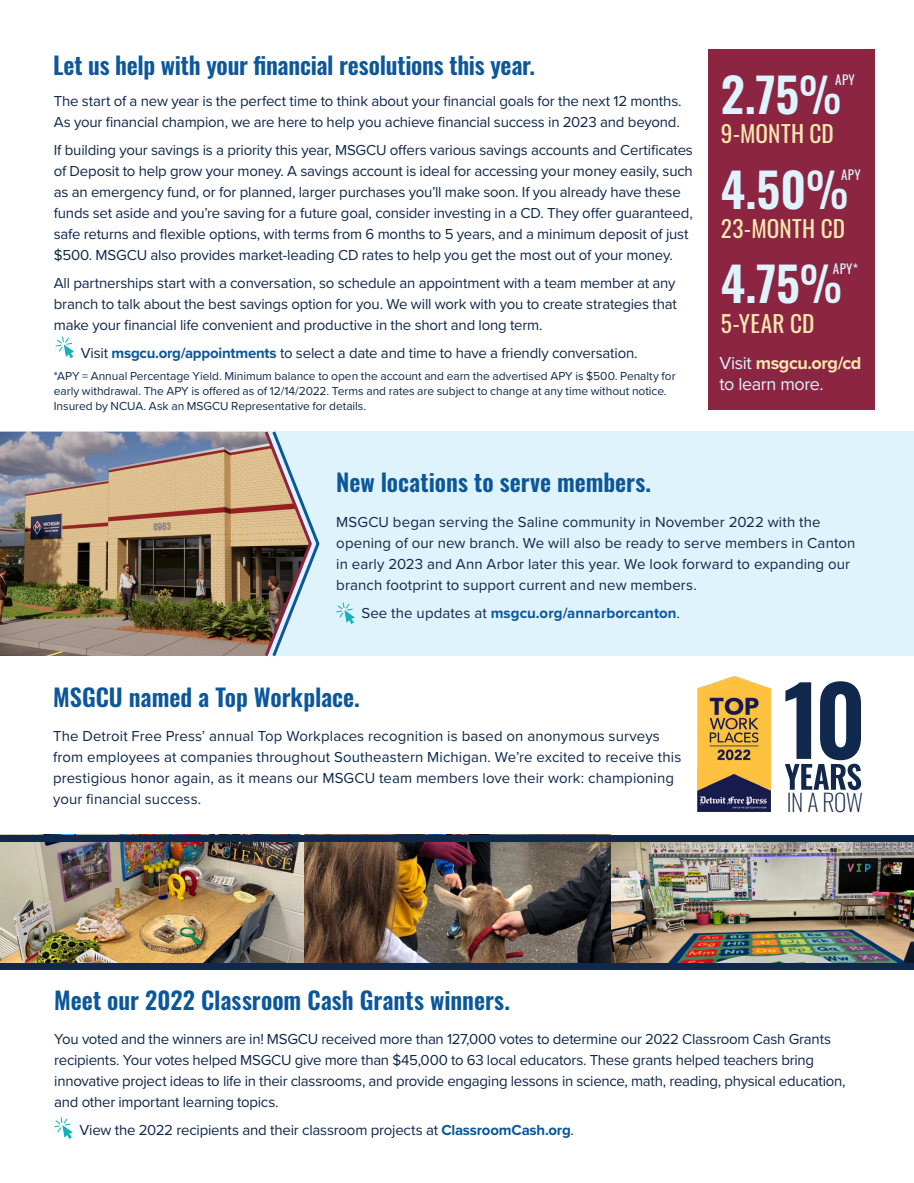
<style>
.page{position:relative;width:914px;height:1183px;background:#fff}
.page>*{position:absolute;margin:0;border:0;box-sizing:border-box;transform-origin:0 0}
.t1{font:600 47.4px "Oswald";color:#dff3fd}
.HEAD_1{font:600 24px "Oswald";color:#0b5799}
.Body_Copy{font:600 24px "Oswald";letter-spacing:-.01em;color:#0d579a}
.t2{font:200 23.7px "Oswald";color:#0f284b}
.t3{font:23.4px "Oswald";letter-spacing:.015em;color:#f7e7ae}
.Body_Copy-2{font:18px/21px "Proxima Nova";letter-spacing:-.02em;color:#dff3fd}
.Body_Copy-3{font:15px/21px "Proxima Nova";letter-spacing:-.01em;color:#0f284b}
.t4{font:700 15px "Proxima Nova";letter-spacing:.005em;color:#0b569a}
.t5{font:13.05px "Oswald";letter-spacing:.025em;color:#dff3fd}
.Body_Copy-4{font:12px/15px "Proxima Nova";letter-spacing:-.005em;color:#0f284b}
.s1{font-weight:700;color:#0b569a}
.s2{font-weight:400}
.s3{font-weight:700;color:#f7e7ae}
.s4{font-weight:400;color:#0f284b}
</style>
<div class="page">
<div style="left:0;top:431px;width:913px;height:225px;background:#dff3fd"></div>
<img style="left:0;top:431px;width:262px;height:225px">
<svg style="left:262px;top:431px;width:58px;height:226px"></svg>
<svg style="left:336px;top:602px;width:18px;height:22px"></svg>
<svg style="left:54px;top:1117px;width:19px;height:21px"></svg>
<img style="left:0;top:841px;width:913px;height:121px">
<div style="left:0;top:834px;width:913px;height:7px;background:#0f284b"></div>
<div style="left:0;top:962px;width:913px;height:7px;background:#0f284b"></div>
<svg style="left:56px;top:336px;width:18px;height:22px"></svg>
<svg style="left:785px;top:681px;width:75px;height:109px"></svg>
<img style="left:697px;top:676px;width:73px;height:135px">
<div style="left:707px;top:49px;width:167px;height:360px;background:#8b2542"></div>
<p class="Body_Copy" style="left:53px;top:52px;width:483px">Let us help with your financial resolutions this year.</p>
<p class="Body_Copy-3" style="left:54px;top:90px;width:629px">The start of a new year is the perfect time to think about your financial goals for the next 12 months.<br>As your financial champion, we are here to help you achieve financial success in 2023 and beyond.</p>
<p class="Body_Copy-3" style="left:54px;top:139px;width:640px">If building your savings is a priority this year, MSGCU offers various savings accounts and Certificates of Deposit to help grow your money. A savings account is ideal for accessing your money easily, such as an emergency fund, or for planned, larger purchases you’ll make soon. If you already have these funds set aside and you’re saving for a future goal, consider investing in a CD. They offer guaranteed, safe returns and flexible options, with terms from 6 months to 5 years, and a minimum deposit of just $500. MSGCU also provides market-leading CD rates to help you get the most out of your money.</p>
<p class="Body_Copy-3" style="left:54px;top:272px;width:624px;text-align:justify">All partnerships start with a conversation, so schedule an appointment with a team member at any branch to talk about the best savings option for you. We will work with you to create strategies that make your financial life convenient and productive in the short and long term.</p>
<p class="Body_Copy-3" style="left:81px;top:341px;width:558px">Visit <span class="s1">msgcu.org/appointments</span> to select a date and time to have a friendly conversation.</p>
<p class="Body_Copy-4" style="left:54px;top:367px;width:623px">*APY = Annual Percentage Yield. Minimum balance to open the account and earn the advertised APY is $500. Penalty for early withdrawal. The APY is offered as of 12/14/2022. Terms and rates are subject to change at any time without notice.<br>Insured by NCUA. Ask an MSGCU Representative for details.</p>
<p class="t5" style="left:834px;top:68px;width:21px">APY</p>
<h1 class="t1" style="left:720px;top:70px;width:122px">2.75<span class="s2">%</span></h1>
<p class="t3" style="left:720px;top:113px;width:114px">9-MONTH CD</p>
<p class="t5" style="left:840px;top:163px;width:21px">APY</p>
<p class="t1" style="left:720px;top:164px;width:129px">4.50<span class="s2">%</span></p>
<p class="t3" style="left:720px;top:208px;width:125px">23-MONTH CD</p>
<p class="t5" style="left:832px;top:257px;width:26px">APY*</p>
<p class="t1" style="left:720px;top:259px;width:122px">4.75<span class="s2">%</span></p>
<p class="t3" style="left:720px;top:302px;width:95px">5-YEAR CD</p>
<p class="Body_Copy-2" style="left:719px;top:352px;width:143px">Visit <span class="s3">msgcu.org/cd </span>to learn more.</p>
<h2 class="HEAD_1" style="left:336px;top:470px;width:316px">New locations to serve members.</h2>
<p class="Body_Copy-3" style="left:336px;top:510px;width:520px">MSGCU began serving the Saline community in November 2022 with the opening of our new branch. We will also be ready to serve members in Canton in early 2023 and Ann Arbor later this year. We look forward to expanding our branch footprint to support current and new members.</p>
<p class="t4" style="left:361px;top:601px;width:320px"><span class="s4">See the updates at</span> msgcu.org/annarborcanton<span class="s4">.</span></p>
<p class="HEAD_1" style="left:53px;top:684px;width:308px">MSGCU named a Top Workplace.</p>
<p class="Body_Copy-3" style="left:53px;top:724px;width:629px">The Detroit Free Press’ annual Top Workplaces recognition is based on anonymous surveys from employees at companies throughout Southeastern Michigan. We’re excited to receive this prestigious honor again, as it means our MSGCU team members love their work: championing your financial success.</p>
<p class="t2" style="left:786px;top:781px;width:78px">IN A ROW</p>
<h2 class="HEAD_1" style="left:54px;top:987px;width:457px">Meet our 2022 Classroom Cash Grants winners.</h2>
<p class="Body_Copy-3" style="left:54px;top:1027px;width:792px">You voted and the winners are in! MSGCU received more than 127,000 votes to determine our 2022 Classroom Cash Grants recipients. Your votes helped MSGCU give more than $45,000 to 63 local educators. These grants helped teachers bring innovative project ideas to life in their classrooms, and provide engaging lessons in science, math, reading, physical education, and other important learning topics.</p>
<p class="Body_Copy-3" style="left:79px;top:1118px;width:496px">View the 2022 recipients and their classroom projects at <span class="s1">ClassroomCash.org</span>.</p>
</div>
